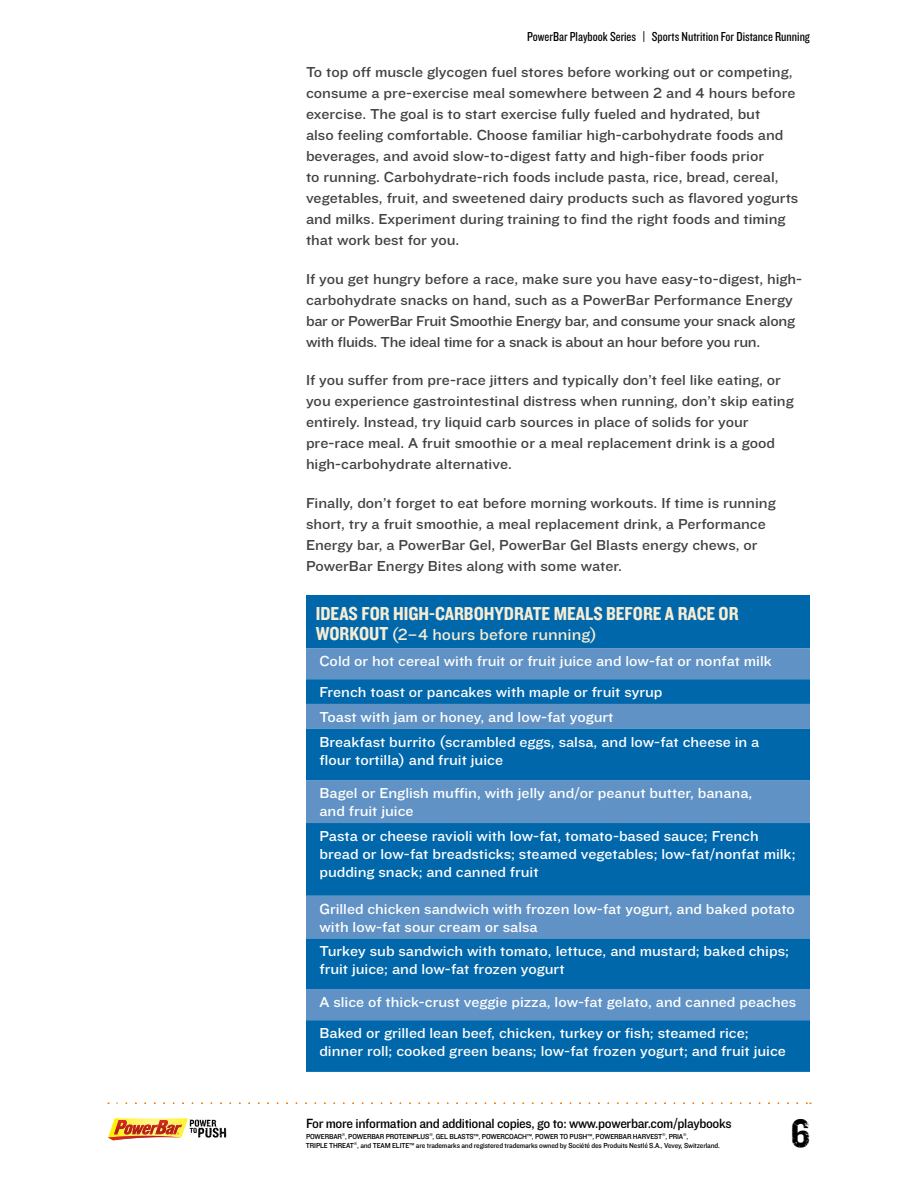
<style>
.page{position:relative;width:918px;height:1188px;background:#fff}
.page>*{position:absolute;margin:0;border:0;box-sizing:border-box;transform-origin:0 0}
.t1{font:39px "Power Bar K0 Beta 50 Distressed";color:#000}
.t2{font:19.5px "Knockout HTF50 Welterweight";color:#f7edd4}
.t3{font:16.5px "Knockout HTF32 Junior Cruiserwt";color:#f7edd4}
.t4{font:15px/21px "Knockout HTF32 Junior Cruiserwt";color:#414142}
.t5{font:15px/18px "Knockout HTF32 Junior Cruiserwt";color:#fff}
.t6{font:15px/21px "Knockout HTF32 Junior Cruiserwt";letter-spacing:-.02em;color:#414142}
.t7{font:13.8px "Knockout HTF31 Junior Middlewt";letter-spacing:-.025em;color:#000}
.t8{font:13.5px "Knockout HTF29 Junior Liteweight";color:#000}
.t9{font:7.5px/9px "Knockout HTF31 Junior Middlewt";letter-spacing:-.02em;color:#000}
.s1{font-family:"Knockout HTF50 Welterweight";font-size:19.5px}
</style>
<div class="page">
<svg style="left:117px;top:1102px;width:694px;height:2px"></svg>
<div style="left:306px;top:596px;width:504px;height:52px;background:#0067ab"></div>
<div style="left:306px;top:648px;width:504px;height:31px;background:#6092c6"></div>
<svg style="left:306px;top:679px;width:504px;height:393px;background:#2376b4"></svg>
<svg style="left:108px;top:1118px;width:118px;height:22px"></svg>
<p class="t8" style="left:527px;top:29px;width:284px">PowerBar Playbook Series | Sports Nutrition For Distance Running</p>
<p class="t4" style="left:306px;top:62px;width:494px">To top off muscle glycogen fuel stores before working out or competing, consume a pre-exercise meal somewhere between 2 and 4 hours before exercise. The goal is to start exercise fully fueled and hydrated, but<br>also feeling comfortable. Choose familiar high-carbohydrate foods and beverages, and avoid slow-to-digest fatty and high-fiber foods prior<br>to running. Carbohydrate-rich foods include pasta, rice, bread, cereal, vegetables, fruit, and sweetened dairy products such as flavored yogurts and milks. Experiment during training to find the right foods and timing that work best for you.</p>
<p class="t6" style="left:306px;top:269px;width:498px">If you get hungry before a race, make sure you have easy-to-digest, high&shy;carbohydrate snacks on hand, such as a PowerBar Performance Energy bar or PowerBar Fruit Smoothie Energy bar, and consume your snack along with fluids. The ideal time for a snack is about an hour before you run.</p>
<p class="t4" style="left:306px;top:370px;width:489px">If you suffer from pre-race jitters and typically don’t feel like eating, or you experience gastrointestinal distress when running, don’t skip eating entirely. Instead, try liquid carb sources in place of solids for your pre-race meal. A fruit smoothie or a meal replacement drink is a good high-carbohydrate alternative.</p>
<p class="t4" style="left:306px;top:493px;width:471px">Finally, don’t forget to eat before morning workouts. If time is running short, try a fruit smoothie, a meal replacement drink, a Performance Energy bar, a PowerBar Gel, PowerBar Gel Blasts energy chews, or PowerBar Energy Bites along with some water.</p>
<h2 class="t2" style="left:316px;top:603px;width:209px">IDEAS FOR HIGH-CARBOHYDRATE</h2>
<h2 class="t2" style="left:554px;top:603px;width:11px">MEALS</h2>
<h2 class="t2" style="left:606px;top:603px;width:82px">BEFORE A RACE</h2>
<h2 class="t2" style="left:719px;top:603px;width:20px">OR</h2>
<p class="t3" style="left:316px;top:625px;width:283px"><span class="s1">WORKOUT</span> (2–4 hours before running)</p>
<p class="t5" style="left:320px;top:646px;width:454px;line-height:31.2px">Cold or hot cereal with fruit or fruit juice and low-fat or nonfat milk<br>French toast or pancakes with maple or fruit syrup</p>
<p class="t5" style="left:320px;top:705px;width:441px;line-height:24.8px">Toast with jam or honey, and low-fat yogurt<br>Breakfast burrito (scrambled eggs, salsa, and low-fat cheese in a</p>
<p class="t5" style="left:320px;top:751px;width:185px">flour tortilla) and fruit juice</p>
<p class="t5" style="left:320px;top:785px;width:434px">Bagel or English muffin, with jelly and/or peanut butter, banana, and fruit juice</p>
<p class="t5" style="left:320px;top:827px;width:478px">Pasta or cheese ravioli with low-fat, tomato-based sauce; French bread or low-fat breadsticks; steamed vegetables; low-fat/nonfat milk; pudding snack; and canned fruit</p>
<p class="t5" style="left:320px;top:900px;width:477px">Grilled chicken sandwich with frozen low-fat yogurt, and baked potato with low-fat sour cream or salsa</p>
<p class="t5" style="left:320px;top:943px;width:471px">Turkey sub sandwich with tomato, lettuce, and mustard; baked chips; fruit juice; and low-fat frozen yogurt</p>
<p class="t5" style="left:320px;top:987px;width:478px;line-height:31.2px">A slice of thick-crust veggie pizza, low-fat gelato, and canned peaches<br>Baked or grilled lean beef, chicken, turkey or fish; steamed rice;</p>
<p class="t5" style="left:320px;top:1042px;width:468px">dinner roll; cooked green beans; low-fat frozen yogurt; and fruit juice</p>
<p class="t7" style="left:306px;top:1116px;width:427px">For more information and additional copies, go to: www.powerbar.com/playbooks</p>
<p class="t9" style="left:306px;top:1132px;width:416px">POWERBAR<sup>®</sup>, POWERBAR PROTEINPLUS<sup>®</sup>, GEL BLASTS™, POWERCOACH™, POWER TO PUSH™, POWERBAR HARVEST<sup>®</sup>, PRIA<sup>®</sup>,<br>TRIPLE THREAT<sup>®</sup>, and TEAM ELITE™ are trademarks and registered trademarks owned by Société des Produits Nestlé S.A., Vevey, Switzerland.</p>
<h1 class="t1" style="left:791px;top:1115px;width:21px">6</h1>
</div>
